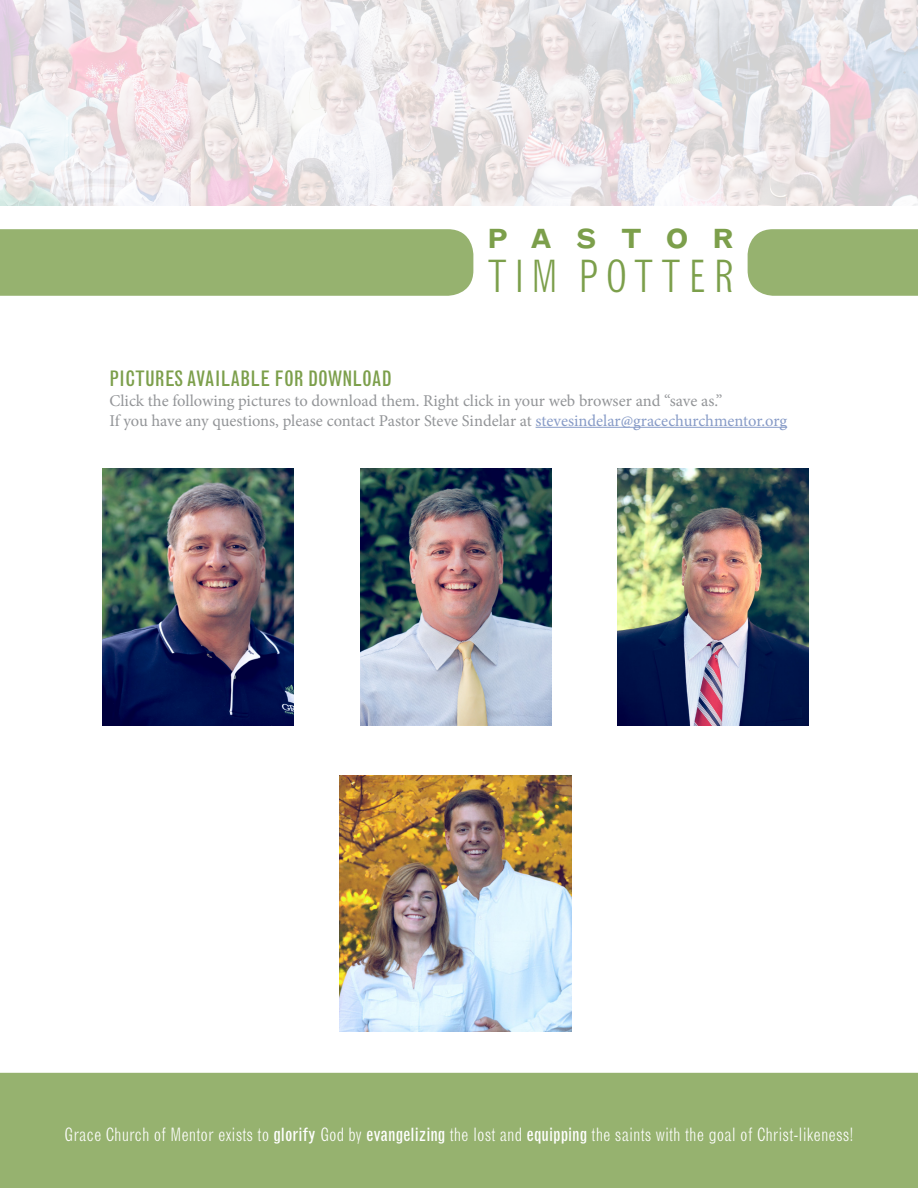
<style>
.page{position:relative;width:918px;height:1188px;background:#fff}
.page>*{position:absolute;margin:0;border:0;box-sizing:border-box;transform-origin:0 0}
.t1{font:300 condensed 43.5px "Grotesque MT Std";letter-spacing:.16em;color:#7c9f4b}
.t2{font:700 26.55px "Grotesque MT Std";letter-spacing:.89em;color:#7c9f4b}
.t3{font:condensed 21px "Grotesque MT Std";color:#7c9f4b}
.t4{font:300 condensed 18px "Grotesque MT Std";color:#fff}
.t5{font:16.5px "Minion Pro";letter-spacing:-.005em;color:#939598}
.s1{color:#879bc7}
.s2{font-weight:400}
</style>
<div class="page">
<img style="left:0;top:0;width:918px;height:205px">
<div style="left:0;top:229px;width:473px;height:67px;background:#96b26f"></div>
<div style="left:748px;top:229px;width:170px;height:67px;background:#96b26f"></div>
<hr style="left:536px;top:427px;width:251px;height:1px;background:#879bc7">
<div style="left:0;top:1073px;width:918px;height:115px;background:#96b26f"></div>
<img style="left:103px;top:469px;width:191px;height:256px">
<img style="left:360px;top:469px;width:191px;height:256px">
<img style="left:618px;top:469px;width:191px;height:256px">
<img style="left:340px;top:775px;width:231px;height:257px">
<p class="t2" style="left:487px;top:223px;width:248px">PASTOR</p>
<p class="t1" style="left:487px;top:249px;width:248px">TIM POTTER</p>
<p class="t3" style="left:109px;top:366px;width:284px">PICTURES AVAILABLE FOR DOWNLOAD</p>
<p class="t5" style="left:109px;top:390px;width:615px">Click the following pictures to download them. Right click in your web browser and “save as.”</p>
<p class="t5" style="left:109px;top:409px;width:679px">If you have any questions, please contact Pastor Steve Sindelar at <span class="s1">stevesindelar@gracechurchmentor.org</span></p>
<p class="t4" style="left:64px;top:1123px;width:791px">Grace Church of Mentor exists to <span class="s2">glorify</span> God by <span class="s2">evangelizing</span> the lost and <span class="s2">equipping</span> the saints with the goal of Christ-likeness!</p>
</div>
